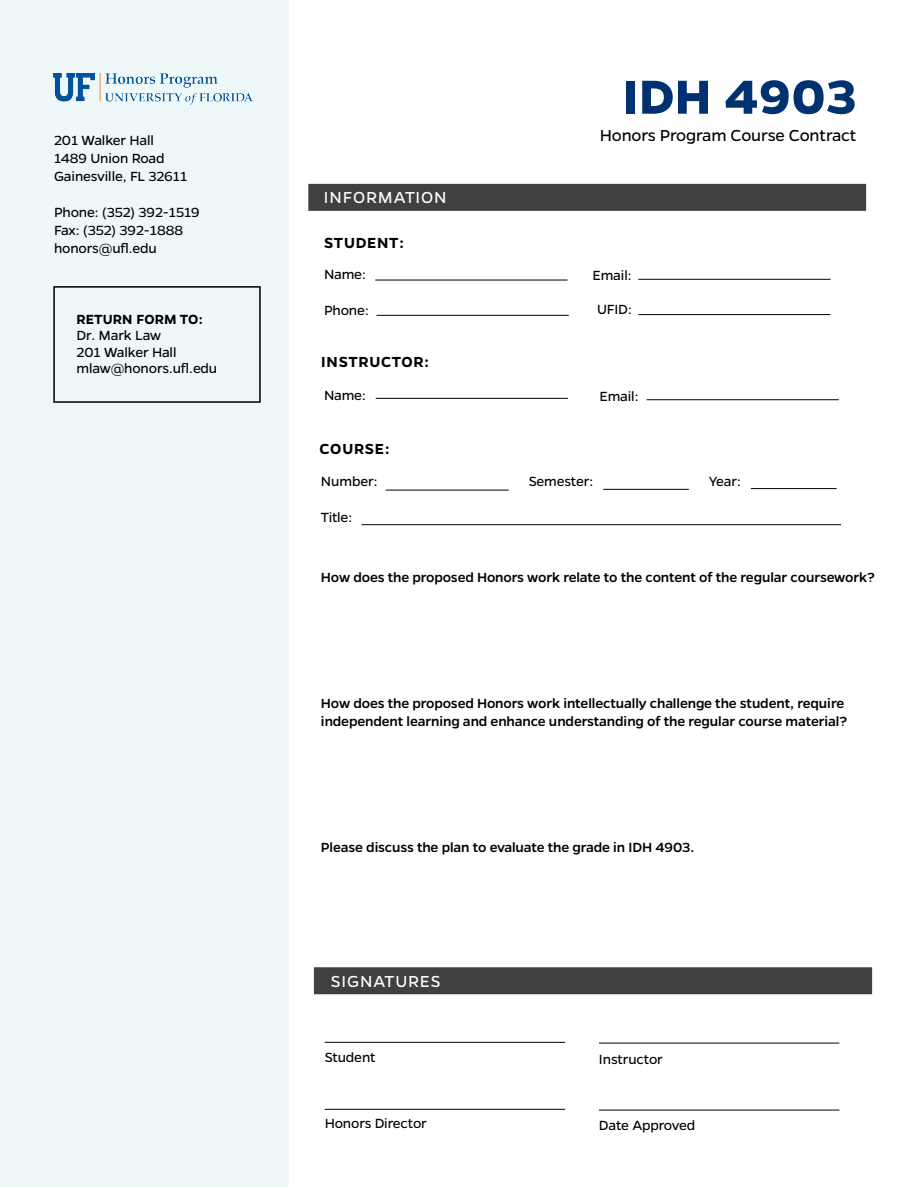
<style>
.page{position:relative;width:918px;height:1188px;background:#fff}
.page>*{position:absolute;margin:0;border:0;box-sizing:border-box;transform-origin:0 0}
.t1{font:700 54px "Gentona";letter-spacing:.015em;color:#003171}
.t2{font:18px "Gentona";letter-spacing:-.01em;color:#000}
.t3{font:18px "Gentona";letter-spacing:.05em;color:#fff}
.t4{font:600 16.5px "Gentona";letter-spacing:.04em;color:#000}
.t5{font:500 15px/18px "Gentona";letter-spacing:-.01em;color:#000}
.t6{font:15px "Gentona";letter-spacing:-.01em;color:#000}
.t7{font:600 15px "Gentona";letter-spacing:.01em;color:#000}
</style>
<div class="page">
<div style="left:0;top:1px;width:288px;height:1186px;background:#eef8f8"></div>
<div style="left:53px;top:286px;width:208px;height:117px;border:2px solid #000"></div>
<hr style="left:375px;top:280px;width:193px;height:1px;background:#000">
<hr style="left:638px;top:279px;width:193px;height:1px;background:#000">
<hr style="left:647px;top:399px;width:192px;height:1px;background:#000">
<hr style="left:376px;top:398px;width:192px;height:1px;background:#000">
<hr style="left:638px;top:314px;width:193px;height:1px;background:#000">
<hr style="left:376px;top:315px;width:193px;height:1px;background:#000">
<hr style="left:325px;top:1042px;width:240px;height:1px;background:#000">
<hr style="left:325px;top:1109px;width:240px;height:1px;background:#000">
<hr style="left:599px;top:1043px;width:240px;height:1px;background:#000">
<hr style="left:599px;top:1110px;width:240px;height:1px;background:#000">
<div style="left:308px;top:184px;width:558px;height:27px;background:#404040"></div>
<div style="left:314px;top:967px;width:558px;height:27px;background:#404040"></div>
<img style="left:53px;top:73px;width:200px;height:31px">
<hr style="left:362px;top:524px;width:479px;height:1px;background:#000">
<hr style="left:386px;top:490px;width:123px;height:1px;background:#000">
<hr style="left:603px;top:489px;width:86px;height:1px;background:#000">
<hr style="left:751px;top:488px;width:86px;height:1px;background:#000">
<p class="t6" style="left:54px;top:132px;width:101px">201 Walker Hall</p>
<p class="t6" style="left:54px;top:150px;width:112px">1489 Union Road</p>
<p class="t6" style="left:54px;top:168px;width:135px">Gainesville, FL 32611</p>
<p class="t6" style="left:54px;top:204px;width:147px">Phone: (352) 392-1519</p>
<p class="t6" style="left:54px;top:222px;width:131px">Fax: (352) 392-1888</p>
<p class="t6" style="left:54px;top:240px;width:104px">honors@ufl.edu</p>
<p class="t7" style="left:77px;top:311px;width:128px">RETURN FORM TO:</p>
<p class="t6" style="left:77px;top:327px;width:86px">Dr. Mark Law</p>
<p class="t6" style="left:77px;top:344px;width:101px">201 Walker Hall</p>
<p class="t6" style="left:77px;top:360px;width:142px">mlaw@honors.ufl.edu</p>
<p class="t3" style="left:324px;top:188px;width:124px">INFORMATION</p>
<p class="t4" style="left:324px;top:233px;width:81px">STUDENT:</p>
<p class="t6" style="left:324px;top:266px;width:43px">Name:</p>
<p class="t6" style="left:324px;top:302px;width:46px">Phone:</p>
<p class="t4" style="left:321px;top:352px;width:109px">INSTRUCTOR:</p>
<p class="t6" style="left:324px;top:387px;width:43px">Name:</p>
<p class="t4" style="left:320px;top:440px;width:71px">COURSE:</p>
<p class="t6" style="left:321px;top:473px;width:58px">Number:</p>
<p class="t6" style="left:321px;top:509px;width:33px">Title:</p>
<p class="t1" style="left:623px;top:65px;width:235px">IDH 4903</p>
<p class="t2" style="left:600px;top:125px;width:258px">Honors Program Course Contract</p>
<p class="t6" style="left:593px;top:267px;width:40px">Email:</p>
<p class="t6" style="left:597px;top:301px;width:36px">UFID:</p>
<p class="t6" style="left:599px;top:388px;width:40px">Email:</p>
<p class="t6" style="left:529px;top:473px;width:66px">Semester:</p>
<p class="t6" style="left:709px;top:473px;width:34px">Year:</p>
<p class="t5" style="left:321px;top:569px;width:555px">How does the proposed Honors work relate to the content of the regular coursework?</p>
<p class="t5" style="left:321px;top:695px;width:528px">How does the proposed Honors work intellectually challenge the student, require independent learning and enhance understanding of the regular course material?</p>
<p class="t5" style="left:321px;top:839px;width:375px">Please discuss the plan to evaluate the grade in IDH 4903.</p>
<p class="t3" style="left:331px;top:971px;width:111px">SIGNATURES</p>
<p class="t6" style="left:325px;top:1049px;width:52px">Student</p>
<p class="t6" style="left:325px;top:1115px;width:104px">Honors Director</p>
<p class="t6" style="left:599px;top:1051px;width:65px">Instructor</p>
<p class="t6" style="left:599px;top:1117px;width:98px">Date Approved</p>
</div>
